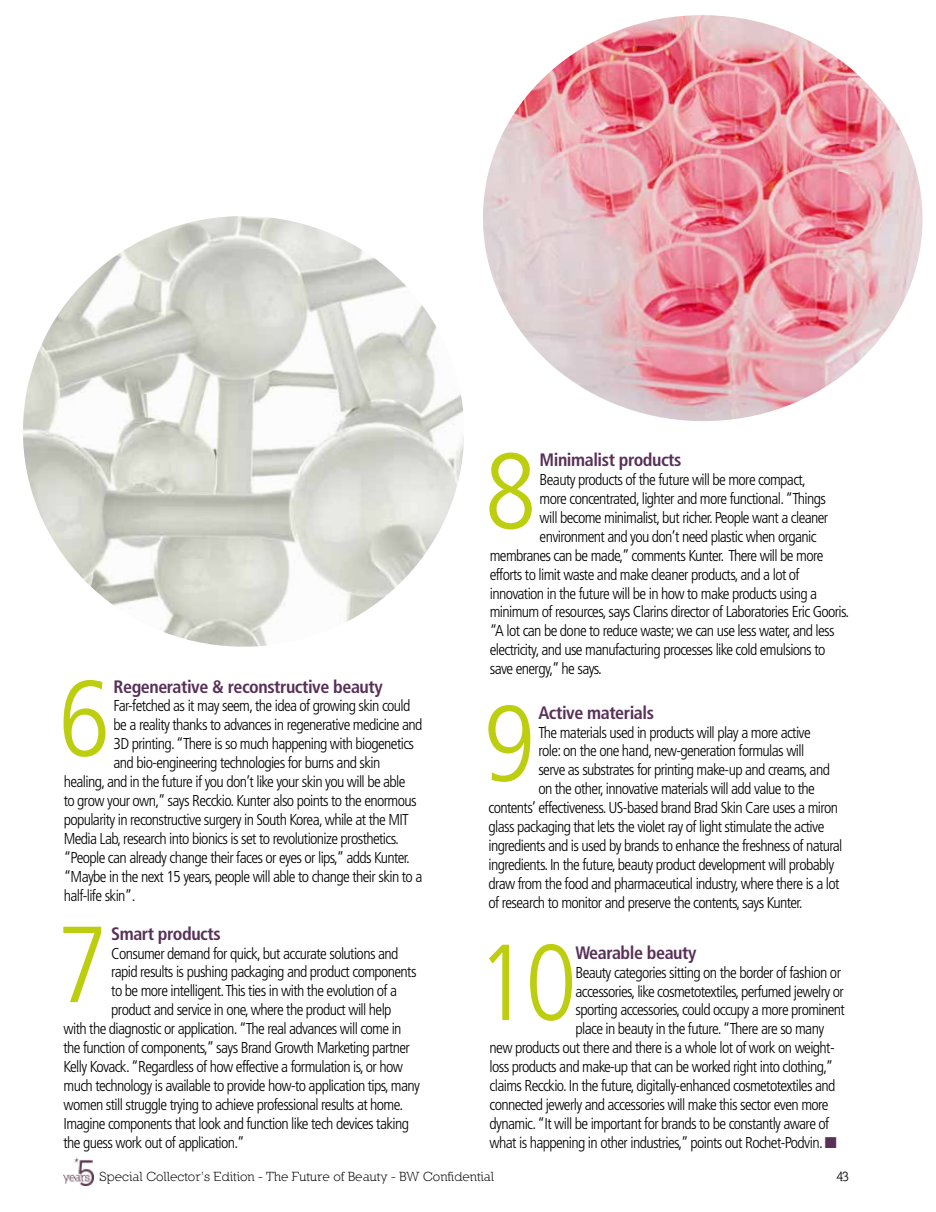
<style>
.page{position:relative;width:936px;height:1212px;background:#fff}
.page>*{position:absolute;margin:0;border:0;box-sizing:border-box;transform-origin:0 0}
.t1{font:300 condensed 108px "Frutiger LT Std";color:#bdce0f}
.t2{font:700 condensed 18px "Frutiger LT Std";letter-spacing:-.025em;color:#583058}
.t3{font:300 condensed 15.75px "Frutiger LT Std";letter-spacing:-.04em;color:#000}
.t4{font:13.5px "Nilland";color:#000}
.t5{font:700 13.5px "Nilland";color:#000}
.s1{color:#583058}
</style>
<div class="page">
<img style="left:483px;top:15px;width:440px;height:406px">
<img style="left:23px;top:216px;width:441px;height:431px">
<img style="left:63px;top:1158px;width:30px;height:28px">
<p class="t2" style="left:114px;top:676px;width:270px">Regenerative &amp; reconstructive beauty</p>
<p class="t3" style="left:114px;top:697px;width:298px">Far-fetched as it may seem, the idea of growing skin could</p>
<p class="t3" style="left:114px;top:716px;width:310px">be a reality thanks to advances in regenerative medicine and</p>
<p class="t3" style="left:114px;top:735px;width:302px">3D printing. “There is so much happening with biogenetics</p>
<p class="t3" style="left:114px;top:754px;width:268px">and bio-engineering technologies for burns and skin</p>
<p class="t3" style="left:64px;top:773px;width:343px">healing, and in the future if you don’t like your skin you will be able</p>
<p class="t3" style="left:64px;top:792px;width:354px">to grow your own,” says Recckio. Kunter also points to the enormous</p>
<p class="t3" style="left:64px;top:810px;width:347px">popularity in reconstructive surgery in South Korea, while at the MIT</p>
<p class="t3" style="left:64px;top:829px;width:336px">Media Lab, research into bionics is set to revolutionize prosthetics.</p>
<p class="t3" style="left:64px;top:848px;width:348px">“People can already change their faces or eyes or lips,” adds Kunter.</p>
<p class="t3" style="left:64px;top:867px;width:360px">“Maybe in the next 15 years, people will able to change their skin to a</p>
<p class="t3" style="left:64px;top:886px;width:73px">half-life skin”.</p>
<h1 class="t1" style="left:59px;top:657px;width:53px">6</h1>
<p class="t2" style="left:111px;top:923px;width:111px">Smart products</p>
<p class="t3" style="left:111px;top:944px;width:288px">Consumer demand for quick, but accurate solutions and</p>
<p class="t3" style="left:111px;top:963px;width:307px">rapid results is pushing packaging and product components</p>
<p class="t3" style="left:111px;top:982px;width:287px">to be more intelligent. This ties in with the evolution of a</p>
<p class="t3" style="left:111px;top:1001px;width:282px">product and service in one, where the product will help</p>
<p class="t3" style="left:64px;top:1020px;width:339px">with the diagnostic or application. “The real advances will come in</p>
<p class="t3" style="left:64px;top:1039px;width:348px">the function of components,” says Brand Growth Marketing partner</p>
<p class="t3" style="left:64px;top:1057px;width:341px">Kelly Kovack. “Regardless of how effective a formulation is, or how</p>
<p class="t3" style="left:64px;top:1076px;width:358px">much technology is available to provide how-to application tips, many</p>
<p class="t3" style="left:64px;top:1095px;width:341px">women still struggle trying to achieve professional results at home.</p>
<p class="t3" style="left:64px;top:1114px;width:347px">Imagine components that look and function like tech devices taking</p>
<p class="t3" style="left:64px;top:1133px;width:182px">the guess work out of application.”</p>
<h1 class="t1" style="left:56px;top:903px;width:53px">7</h1>
<h1 class="t1" style="left:484px;top:430px;width:53px">8</h1>
<p class="t2" style="left:539px;top:449px;width:143px">Minimalist products</p>
<p class="t3" style="left:539px;top:471px;width:268px">Beauty products of the future will be more compact,</p>
<p class="t3" style="left:539px;top:490px;width:288px">more concentrated, lighter and more functional. “Things</p>
<p class="t3" style="left:539px;top:508px;width:290px">will become minimalist, but richer. People want a cleaner</p>
<p class="t3" style="left:539px;top:527px;width:278px">environment and you don’t need plastic when organic</p>
<p class="t3" style="left:489px;top:546px;width:335px">membranes can be made,” comments Kunter. There will be more</p>
<p class="t3" style="left:489px;top:565px;width:311px">efforts to limit waste and make cleaner products, and a lot of</p>
<p class="t3" style="left:489px;top:584px;width:329px">innovation in the future will be in how to make products using a</p>
<p class="t3" style="left:489px;top:603px;width:361px">minimum of resources, says Clarins director of Laboratories Eric Gooris.</p>
<p class="t3" style="left:489px;top:622px;width:346px">“A lot can be done to reduce waste; we can use less water, and less</p>
<p class="t3" style="left:489px;top:641px;width:337px">electricity, and use manufacturing processes like cold emulsions to</p>
<p class="t3" style="left:489px;top:660px;width:114px">save energy,” he says.</p>
<h1 class="t1" style="left:483px;top:682px;width:53px">9</h1>
<p class="t2" style="left:538px;top:702px;width:117px">Active materials</p>
<p class="t3" style="left:538px;top:723px;width:274px">The materials used in products will play a more active</p>
<p class="t3" style="left:538px;top:742px;width:267px">role: on the one hand, new-generation formulas will</p>
<p class="t3" style="left:538px;top:761px;width:293px">serve as substrates for printing make-up and creams, and</p>
<p class="t3" style="left:538px;top:780px;width:278px">on the other, innovative materials will add value to the</p>
<p class="t3" style="left:488px;top:799px;width:351px">contents’ effectiveness. US-based brand Brad Skin Care uses a miron</p>
<p class="t3" style="left:488px;top:818px;width:337px">glass packaging that lets the violet ray of light stimulate the active</p>
<p class="t3" style="left:488px;top:836px;width:355px">ingredients and is used by brands to enhance the freshness of natural</p>
<p class="t3" style="left:488px;top:855px;width:347px">ingredients. In the future, beauty product development will probably</p>
<p class="t3" style="left:488px;top:874px;width:352px">draw from the food and pharmaceutical industry, where there is a lot</p>
<p class="t3" style="left:488px;top:893px;width:315px">of research to monitor and preserve the contents, says Kunter.</p>
<h1 class="t1" style="left:476px;top:921px;width:102px">10</h1>
<p class="t2" style="left:575px;top:942px;width:122px">Wearable beauty</p>
<p class="t3" style="left:575px;top:963px;width:267px">Beauty categories sitting on the border of fashion or</p>
<p class="t3" style="left:575px;top:982px;width:270px">accessories, like cosmetotextiles, perfumed jewelry or</p>
<p class="t3" style="left:575px;top:1001px;width:271px">sporting accessories, could occupy a more prominent</p>
<p class="t3" style="left:575px;top:1020px;width:250px">place in beauty in the future. “There are so many</p>
<p class="t3" style="left:489px;top:1039px;width:346px">new products out there and there is a whole lot of work on weight-</p>
<p class="t3" style="left:489px;top:1058px;width:345px">loss products and make-up that can be worked right into clothing,”</p>
<p class="t3" style="left:489px;top:1076px;width:347px">claims Recckio. In the future, digitally-enhanced cosmetotextiles and</p>
<p class="t3" style="left:489px;top:1095px;width:340px">connected jewerly and accessories will make this sector even more</p>
<p class="t3" style="left:489px;top:1114px;width:341px">dynamic. “It will be important for brands to be constantly aware of</p>
<p class="t3" style="left:489px;top:1133px;width:348px">what is happening in other industries,” points out Rochet-Podvin. <span class="s1">■</span></p>
<p class="t4" style="left:99px;top:1168px;width:396px">Special Collector’s Edition - The Future of Beauty - BW Confidential</p>
<p class="t5" style="left:836px;top:1168px;width:14px">43</p>
</div>
